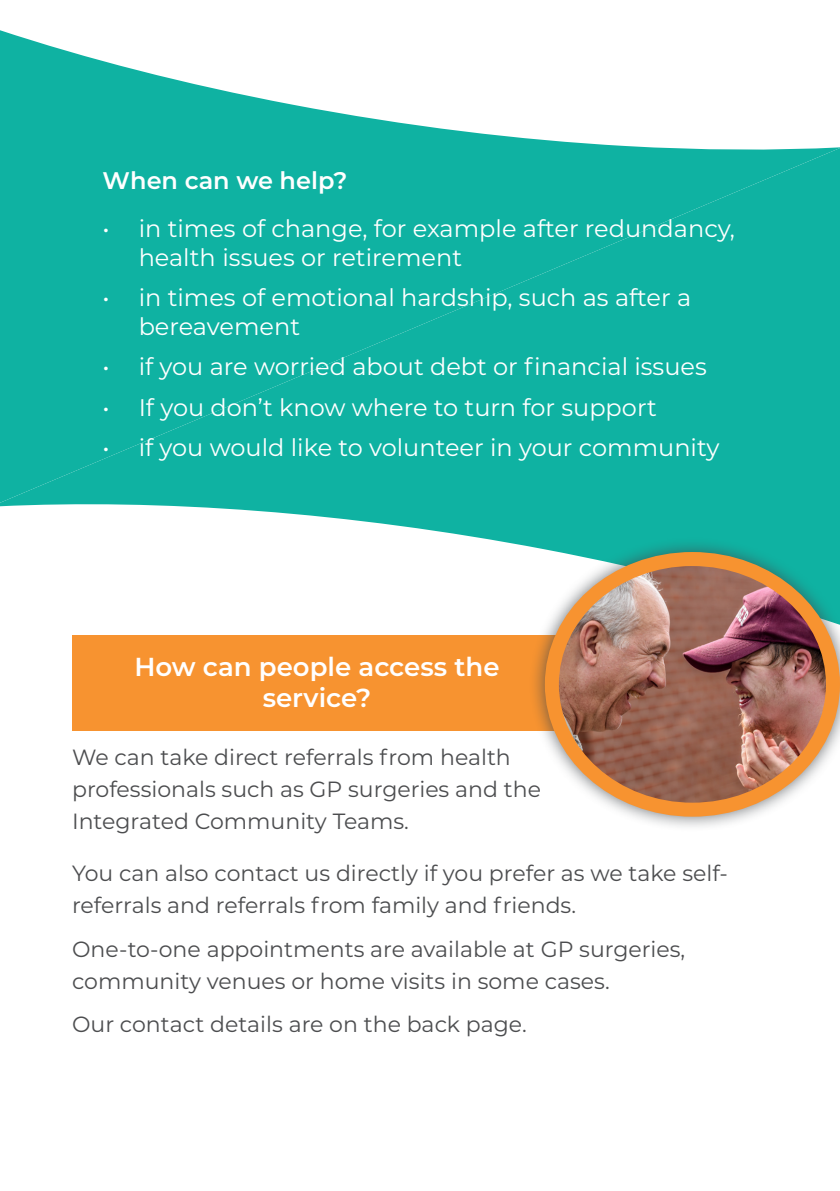
<style>
.page{position:relative;width:840px;height:1191px;background:#fff}
.page>*{position:absolute;margin:0;border:0;box-sizing:border-box;transform-origin:0 0}
.t1{font:600 26px/31.2px "Montserrat";color:#fff;text-align:center}
.t2{font:24px/28.8px "Montserrat";color:#fff}
.t3{font:600 24px "Montserrat";color:#fff}
.t4{font:22px/32px "Montserrat";color:#4c4d4f}
</style>
<div class="page">
<svg style="left:0;top:30px;width:644px;height:117px"></svg>
<div style="left:0;top:147px;width:839px;height:400px;background:#0fb2a2"></div>
<div style="left:72px;top:635px;width:489px;height:96px;background:#f79330"></div>
<div style="left:529px;top:536px;width:310px;height:295px;background:#43474b;opacity:.75"></div>
<img style="left:551px;top:559px;width:281px;height:250px">
<div style="left:544px;top:552px;width:295px;height:264px;border:14px solid #f79330;border-radius:50%"></div>
<p class="t3" style="left:103px;top:164px;width:246px">When can we help?</p>
<p class="t2" style="left:139px;top:214px;width:597px;text-indent:-36px">• in times of change, for example after redundancy, health issues or retirement</p>
<p class="t2" style="left:139px;top:283px;width:553px;text-indent:-36px">• in times of emotional hardship, such as after a bereavement</p>
<p class="t2" style="left:103px;top:351px;width:605px">• if you are worried about debt or financial issues</p>
<p class="t2" style="left:103px;top:392px;width:555px">• If you don’t know where to turn for support</p>
<p class="t2" style="left:103px;top:432px;width:618px">• if you would like to volunteer in your community</p>
<p class="t1" style="left:134px;top:650px;width:366px">How can people access the service?</p>
<p class="t4" style="left:72px;top:740px;width:470px">We can take direct referrals from health professionals such as GP surgeries and the<br>Integrated Community Teams.</p>
<p class="t4" style="left:72px;top:857px;width:657px">You can also contact us directly if you prefer as we take self&shy;referrals and referrals from family and friends.</p>
<p class="t4" style="left:72px;top:932px;width:614px">One-to-one appointments are available at GP surgeries, community venues or home visits in some cases.</p>
<p class="t4" style="left:72px;top:1007px;width:456px">Our contact details are on the back page.</p>
</div>
